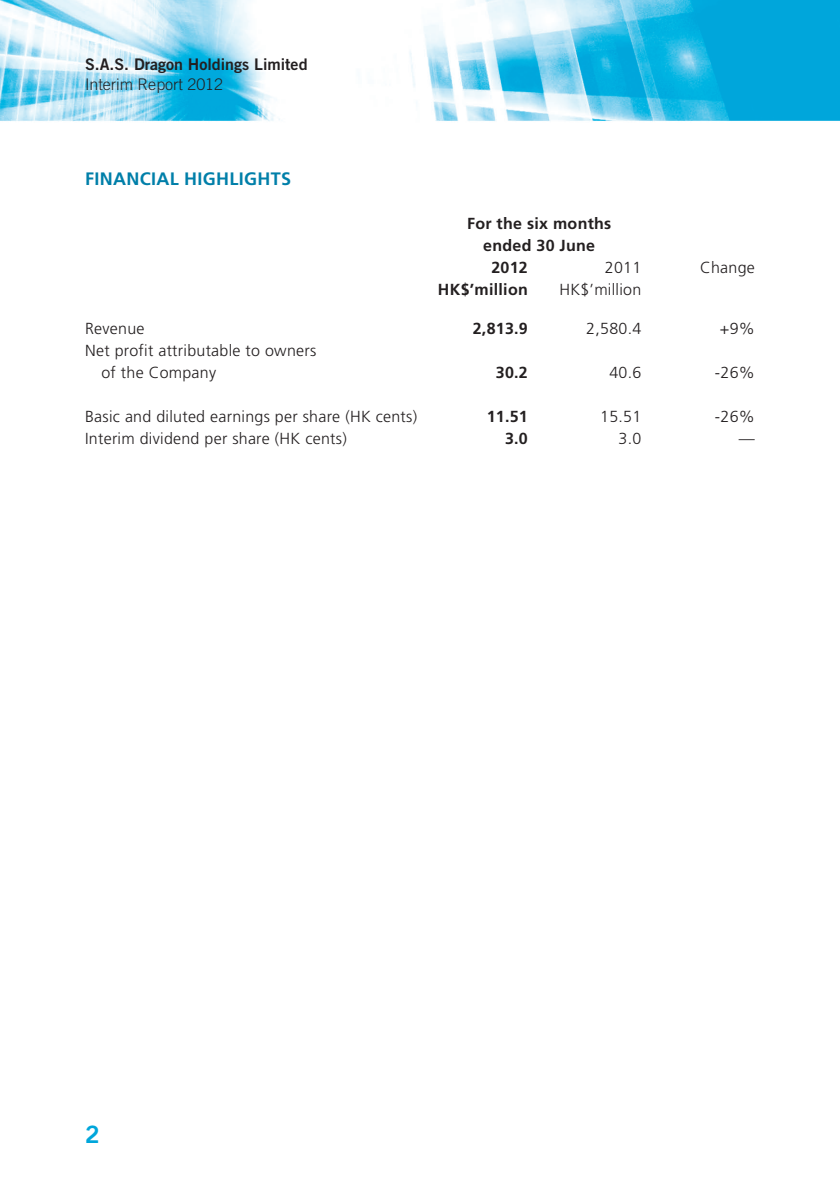
<style>
.page{position:relative;width:840px;height:1191px;background:#fff}
.page>*{position:absolute;margin:0;border:0;box-sizing:border-box;transform-origin:0 0}
.t1{font:24px "Trade Gothic LT Std Bd 2";color:#00a6db}
.t2{font:700 18px "Frutiger LT Std";letter-spacing:.015em;color:#007fa9}
.t3{font:300 16px/22px "Frutiger LT Std";letter-spacing:.015em;color:#231f20}
.t4{font:700 16px "Frutiger LT Std";letter-spacing:.015em;color:#231f20}
.t5{font:16px "Trade Gothic LT Std Bd 2";color:#231f20}
.t6{font:300 16px "Trade Gothic LT Std";color:#231f20}
</style>
<div class="page">
<img style="left:0;top:0;width:840px;height:122px">
<p class="t5" style="left:85px;top:54px;width:224px">S.A.S. Dragon Holdings Limited</p>
<p class="t6" style="left:85px;top:75px;width:139px">Interim Report 2012</p>
<p class="t2" style="left:85px;top:168px;width:28px">FINAN</p>
<p class="t2" style="left:140px;top:168px;width:153px">CIAL HIGHLIGHTS</p>
<p class="t4" style="left:467px;top:214px;width:146px">For the six months</p>
<p class="t4" style="left:483px;top:236px;width:113px">ended 30 June</p>
<p class="t4" style="left:491px;top:258px;width:38px">2012</p>
<p class="t3" style="left:604px;top:257px;width:38px">2011</p>
<p class="t3" style="left:699px;top:257px;width:56px">Change</p>
<p class="t4" style="left:437px;top:280px;width:91px">HK$’million</p>
<p class="t3" style="left:559px;top:279px;width:83px">HK$’million</p>
<p class="t3" style="left:85px;top:317px;width:61px">Revenue</p>
<p class="t4" style="left:472px;top:319px;width:57px">2,813.9</p>
<p class="t3" style="left:586px;top:317px;width:57px">2,580.4</p>
<p class="t3" style="left:719px;top:317px;width:37px">+9%</p>
<p class="t3" style="left:101px;top:339px;width:216px;text-indent:-16px">Net profit attributable to owners of the Company</p>
<p class="t4" style="left:495px;top:363px;width:33px">30.2</p>
<p class="t3" style="left:609px;top:361px;width:33px">40.6</p>
<p class="t3" style="left:714px;top:361px;width:41px">-26%</p>
<p class="t3" style="left:85px;top:405px;width:333px">Basic and diluted earnings per share (HK cents)</p>
<p class="t4" style="left:486px;top:407px;width:43px">11.51</p>
<p class="t3" style="left:600px;top:405px;width:43px">15.51</p>
<p class="t3" style="left:714px;top:405px;width:41px">-26%</p>
<p class="t3" style="left:85px;top:427px;width:263px">Interim dividend per share (HK cents)</p>
<p class="t4" style="left:504px;top:429px;width:24px">3.0</p>
<p class="t3" style="left:618px;top:427px;width:24px">3.0</p>
<p class="t3" style="left:738px;top:427px;width:17px">—</p>
<h1 class="t1" style="left:85px;top:1119px;width:16px">2</h1>
</div>
